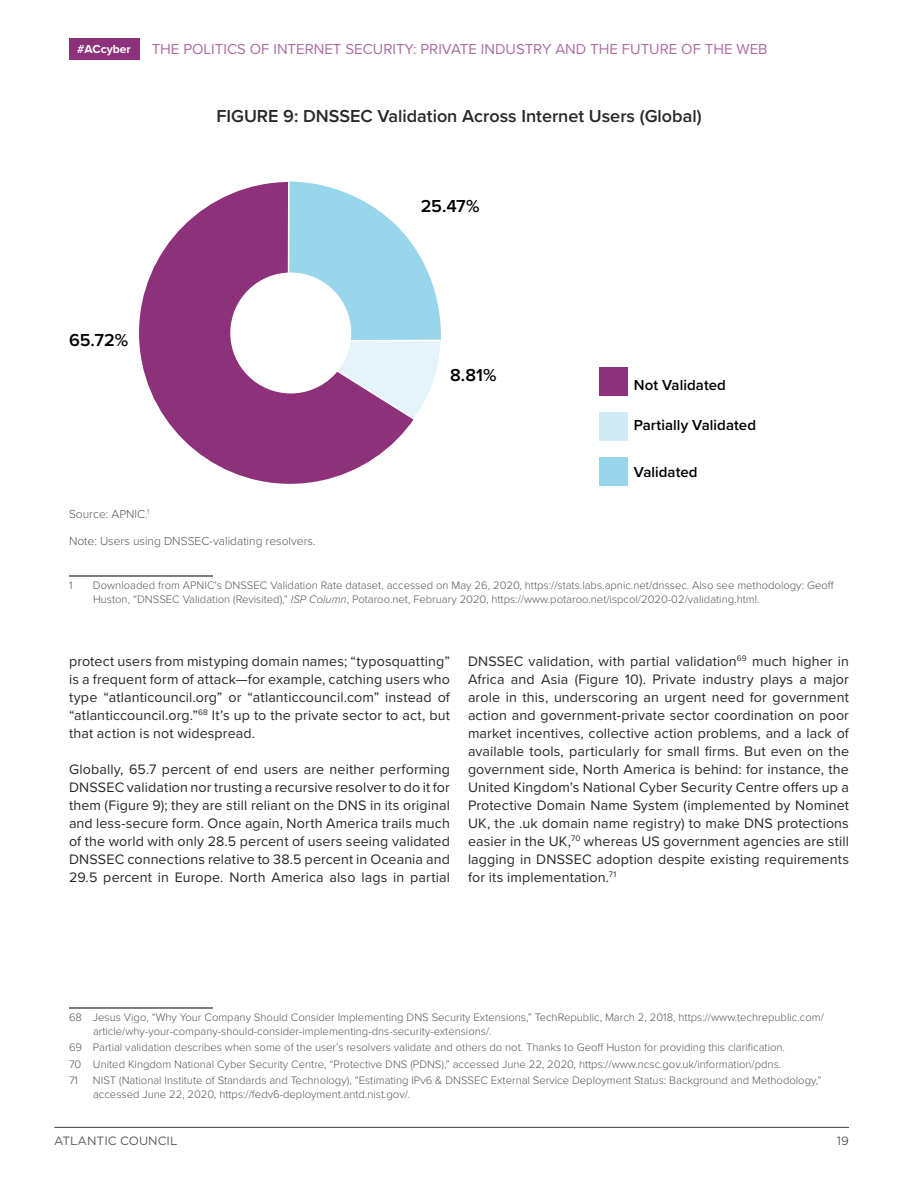
<style>
.page{position:relative;width:918px;height:1188px;background:#fff}
.page>*{position:absolute;margin:0;border:0;box-sizing:border-box;transform-origin:0 0}
.illustration_head{font:600 18px "Proxima Nova";color:#282827}
.Chapter_Head{font:600 18px "Proxima Nova";letter-spacing:-.005em;color:#000}
.t1{font:15px "Proxima Nova";color:#ab6ea1}
.Chapter_Head-2{font:600 15px "Proxima Nova";letter-spacing:.005em;color:#000}
.Body{font:14.25px/18px "Proxima Nova";letter-spacing:.01em;color:#282827;text-align:justify}
.Caption{font:300 12px "Proxima Nova";color:#575756}
.t2{font:12px "Gotham";color:#575756}
.t3{font:700 12px "Proxima Nova";color:#fff}
.Footnote{font:300 11.25px/13.5px "Proxima Nova";color:#575756}
.s1{font-style:italic}
</style>
<div class="page">
<div style="left:69px;top:38px;width:70px;height:21px;background:#8e317b"></div>
<hr style="left:54px;top:1127px;width:795px;height:1px;background:#575756">
<hr style="left:69px;top:1008px;width:144px;height:1px;background:#000">
<hr style="left:69px;top:576px;width:144px;height:1px;background:#000">
<div style="left:600px;top:367px;width:28px;height:28px;background:#8e317b"></div>
<div style="left:600px;top:412px;width:28px;height:28px;background:#d1ebf6"></div>
<div style="left:600px;top:457px;width:28px;height:28px;background:#9ad6eb"></div>
<div style="left:139px;top:182px;width:302px;height:302px;background:#8e317b;border-radius:50%"></div>
<svg style="left:287px;top:181px;width:156px;height:946px"></svg>
<div style="left:230px;top:273px;width:121px;height:120px;background:#fff;border-radius:50%"></div>
<p class="t3" style="left:77px;top:41px;width:55px">#ACcyber</p>
<p class="t1" style="left:152px;top:38px;width:617px">THE POLITICS OF INTERNET SECURITY: PRIVATE INDUSTRY AND THE FUTURE OF THE WEB</p>
<p class="illustration_head" style="left:216px;top:103px;width:487px">FIGURE 9: DNSSEC Validation Across Internet Users (Global)</p>
<p class="Chapter_Head" style="left:69px;top:327px;width:61px">65.72%</p>
<p class="Chapter_Head" style="left:421px;top:193px;width:60px">25.47%</p>
<p class="Chapter_Head" style="left:450px;top:362px;width:48px">8.81%</p>
<p class="Chapter_Head-2" style="left:634px;top:374px;width:94px">Not Validated</p>
<p class="Chapter_Head-2" style="left:634px;top:414px;width:124px">Partially Validated</p>
<p class="Chapter_Head-2" style="left:634px;top:461px;width:65px">Validated</p>
<p class="Caption" style="left:69px;top:505px;width:82px">Source: APNIC.<sup>1</sup></p>
<p class="Caption" style="left:69px;top:532px;width:248px">Note: Users using DNSSEC-validating resolvers.</p>
<p class="Footnote" style="left:69px;top:578px;width:5px">1</p>
<p class="Footnote" style="left:93px;top:578px;width:743px">Downloaded from APNIC’s DNSSEC Validation Rate dataset, accessed on May 26, 2020, https://stats.labs.apnic.net/dnssec. Also see methodology: Geoff<br>Huston, “DNSSEC Validation (Revisited),” <span class="s1">ISP Column</span>, Potaroo.net, February 2020, https://www.potaroo.net/ispcol/2020-02/validating.html.</p>
<p class="Body" style="left:69px;top:652px;width:383px">protect users from mistyping domain names; “typosquatting” is a frequent form of attack—for example, catching users who type “atlanticouncil.org” or “atlanticcouncil.com” instead of “atlanticcouncil.org.”<sup>68</sup> It’s up to the private sector to act, but that action is not widespread.</p>
<p class="Body" style="left:69px;top:760px;width:383px">Globally, 65.7 percent of end users are neither performing DNSSEC validation nor trusting a recursive resolver to do it for them (Figure 9); they are still reliant on the DNS in its original and less-secure form. Once again, North America trails much of the world with only 28.5 percent of users seeing validated DNSSEC connections relative to 38.5 percent in Oceania and 29.5 percent in Europe. North America also lags in partial</p>
<p class="Body" style="left:468px;top:652px;width:383px">DNSSEC validation, with partial validation<sup>69</sup> much higher in Africa and Asia (Figure 10). Private industry plays a major arole in this, underscoring an urgent need for government action and government-private sector coordination on poor market incentives, collective action problems, and a lack of available tools, particularly for small firms. But even on the government side, North America is behind: for instance, the United Kingdom’s National Cyber Security Centre offers up a Protective Domain Name System (implemented by Nominet UK, the .uk domain name registry) to make DNS protections easier in the UK,<sup>70</sup> whereas US government agencies are still lagging in DNSSEC adoption despite existing requirements for its implementation.<sup>71</sup></p>
<p class="Footnote" style="left:93px;top:1010px;width:732px;text-indent:-24px">68 Jesus Vigo, “Why Your Company Should Consider Implementing DNS Security Extensions,” TechRepublic, March 2, 2018, https://www.techrepublic.com/ article/why-your-company-should-consider-implementing-dns-security-extensions/.</p>
<p class="Footnote" style="left:69px;top:1040px;width:718px">69 Partial validation describes when some of the user’s resolvers validate and others do not. Thanks to Geoff Huston for providing this clarification.</p>
<p class="Footnote" style="left:69px;top:1057px;width:714px">70 United Kingdom National Cyber Security Centre, “Protective DNS (PDNS),” accessed June 22, 2020, https://www.ncsc.gov.uk/information/pdns.</p>
<p class="Footnote" style="left:69px;top:1073px;width:11px">71</p>
<p class="Footnote" style="left:93px;top:1073px;width:730px">NIST (National Institute of Standards and Technology), “Estimating IPv6 &amp; DNSSEC External Service Deployment Status: Background and Methodology,” accessed June 22, 2020, https://fedv6-deployment.antd.nist.gov/.</p>
<p class="t2" style="left:54px;top:1133px;width:125px">ATLANTIC COUNCIL</p>
<p class="t2" style="left:837px;top:1133px;width:14px">19</p>
</div>
